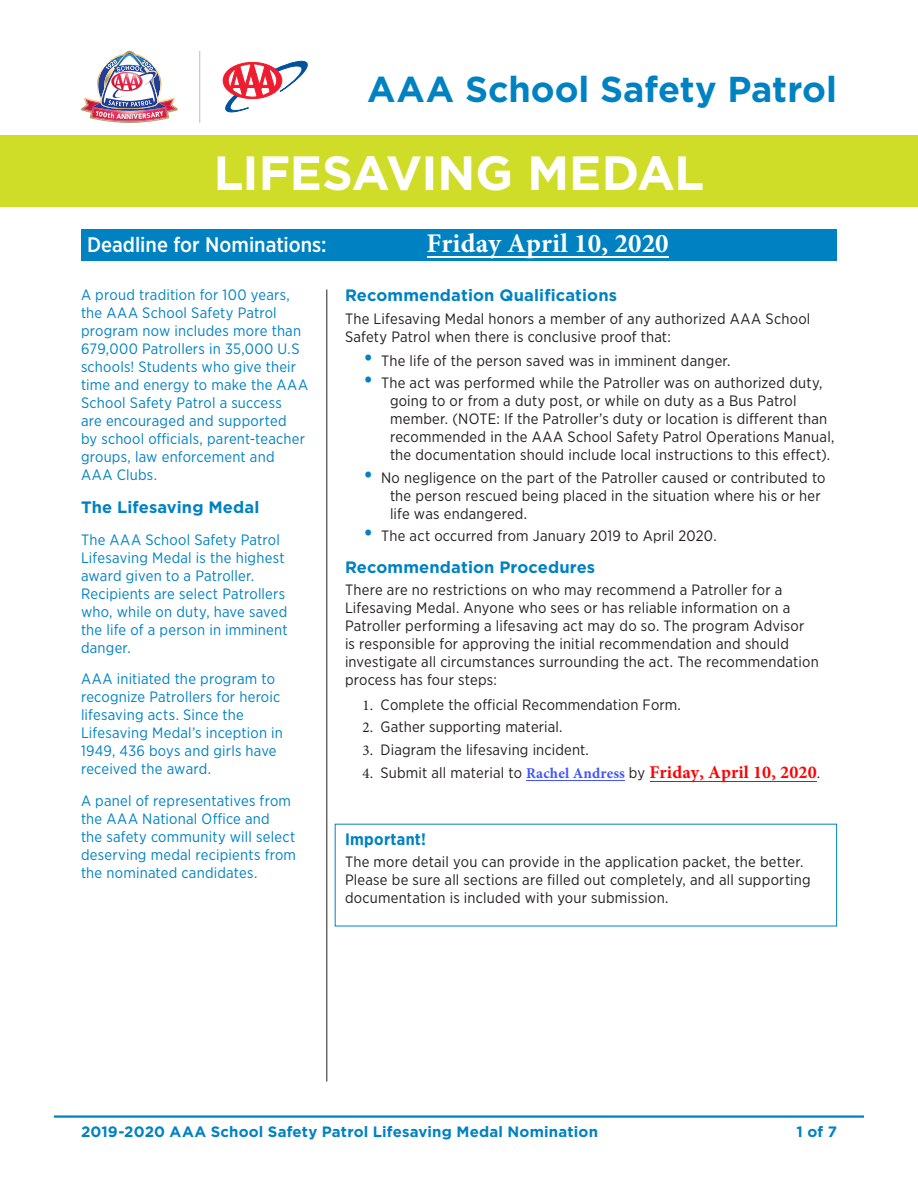
<style>
.page{position:relative;width:918px;height:1188px;background:#fff}
.page>*{position:absolute;margin:0;border:0;box-sizing:border-box;transform-origin:0 0}
.t1{font:700 48px "Gotham";letter-spacing:-.005em;color:#fff}
.t2{font:700 36px "Gotham";color:#0082c2}
.t3{font:700 27px "Minion Pro";letter-spacing:.005em;color:#fff}
.t4{font:500 21px "Gotham Narrow";color:#fff}
.t5{font:700 16.5px "Gotham";letter-spacing:.005em;color:#0082c2}
.t6{font:700 16.5px "Gotham Narrow";letter-spacing:.015em;color:#0082c0}
.t7{font:15px/18px "Gotham Narrow";letter-spacing:.015em;color:#231f20}
.t8{font:15px/18px "Gotham Narrow";letter-spacing:.015em;color:#0082c2}
.t9{font:700 15px "Gotham";letter-spacing:.01em;color:#0082c2}
.s1{font-size:24px;color:#0082c2}
.s2{font-family:"Minion Pro"}
.s3{font-family:"Minion Pro";font-weight:700;color:#4055ff}
.s4{font-family:"Minion Pro";font-weight:700;font-size:18px;color:#f00}
</style>
<div class="page">
<hr style="left:54px;top:1115px;width:810px;height:3px;background:#0082c2">
<div style="left:0;top:135px;width:918px;height:72px;background:#d0dd28"></div>
<hr style="left:327px;top:290px;width:1px;height:792px;background:#231f20">
<hr style="left:650px;top:781px;width:166px;height:1px;background:#f00">
<hr style="left:527px;top:780px;width:98px;height:1px;background:#4055ff">
<svg style="left:223px;top:60px;width:85px;height:53px"></svg>
<img style="left:81px;top:51px;width:97px;height:72px">
<hr style="left:199px;top:51px;width:1px;height:72px;background:#bcbec0">
<div style="left:81px;top:230px;width:756px;height:31px;background:#0082c2"></div>
<hr style="left:427px;top:257px;width:241px;height:1px;background:#fff">
<h2 class="t2" style="left:367px;top:68px;width:471px">AAA School Safety Patrol</h2>
<h1 class="t1" style="left:214px;top:145px;width:492px">LIFESAVING MEDAL</h1>
<h3 class="t4" style="left:87px;top:232px;width:241px">Deadline for Nominations:</h3>
<h3 class="t3" style="left:426px;top:224px;width:244px">Friday April 10, 2020</h3>
<p class="t8" style="left:81px;top:285px;width:229px">A proud tradition for 100 years, the AAA School Safety Patrol program now includes more than<br>679,000 Patrollers in 35,000 U.S schools! Students who give their time and energy to make the AAA<br>School Safety Patrol a success<br>are encouraged and supported<br>by school officials, parent-teacher groups, law enforcement and<br>AAA Clubs.</p>
<p class="t5" style="left:81px;top:498px;width:180px">The Lifesaving Medal</p>
<p class="t8" style="left:81px;top:530px;width:208px">The AAA School Safety Patrol<br>Lifesaving Medal is the highest award given to a Patroller.<br>Recipients are select Patrollers who, while on duty, have saved the life of a person in imminent danger.</p>
<p class="t8" style="left:81px;top:670px;width:203px">AAA initiated the program to recognize Patrollers for heroic lifesaving acts. Since the<br>Lifesaving Medal’s inception in<br>1949, 436 boys and girls have received the award.</p>
<p class="t8" style="left:81px;top:791px;width:217px">A panel of representatives from the AAA National Office and<br>the safety community will select deserving medal recipients from the nominated candidates.</p>
<p class="t5" style="left:345px;top:286px;width:274px">Recommendation Qualifications</p>
<p class="t7" style="left:345px;top:309px;width:467px">The Lifesaving Medal honors a member of any authorized AAA School<br>Safety Patrol when there is conclusive proof that:</p>
<p class="t7" style="left:363px;top:351px;width:369px"><span class="s1">•</span> The life of the person saved was in imminent danger.</p>
<p class="t7" style="left:390px;top:374px;width:446px;text-indent:-27px"><span class="s1">•</span> The act was performed while the Patroller was on authorized duty, going to or from a duty post, or while on duty as a Bus Patrol member. (NOTE: If the Patroller’s duty or location is different than recommended in the AAA School Safety Patrol Operations Manual, the documentation should include local instructions to this effect).</p>
<p class="t7" style="left:390px;top:468px;width:437px;text-indent:-27px"><span class="s1">•</span> No negligence on the part of the Patroller caused or contributed to the person rescued being placed in the situation where his or her life was endangered.</p>
<p class="t7" style="left:363px;top:527px;width:355px"><span class="s1">•</span> The act occurred from January 2019 to April 2020.</p>
<p class="t5" style="left:345px;top:558px;width:252px">Recommendation Procedures</p>
<p class="t7" style="left:345px;top:581px;width:475px">There are no restrictions on who may recommend a Patroller for a Lifesaving Medal. Anyone who sees or has reliable information on a Patroller performing a lifesaving act may do so. The program Advisor<br>is responsible for approving the initial recommendation and should investigate all circumstances surrounding the act. The recommendation process has four steps:</p>
<p class="t7" style="left:362px;top:695px;width:320px"><span class="s2">1.</span> Complete the official Recommendation Form.</p>
<p class="t7" style="left:362px;top:718px;width:202px"><span class="s2">2.</span> Gather supporting material.</p>
<p class="t7" style="left:362px;top:740px;width:228px"><span class="s2">3.</span> Diagram the lifesaving incident.</p>
<p class="t7" style="left:362px;top:764px;width:459px"><span class="s2">4.</span> Submit all material to <span class="s3">Rachel Andress</span> by <span class="s4">Friday, April 10, 2020</span><span class="s2">.</span></p>
<p class="t6" style="left:345px;top:828px;width:83px">Important!</p>
<p class="t7" style="left:345px;top:853px;width:467px">The more detail you can provide in the application packet, the better.<br>Please be sure all sections are filled out completely, and all supporting documentation is included with your submission.</p>
<p class="t9" style="left:81px;top:1123px;width:519px">2019-2020 AAA School Safety Patrol Lifesaving Medal Nomination</p>
<p class="t9" style="left:797px;top:1123px;width:42px">1 of 7</p>
</div>
